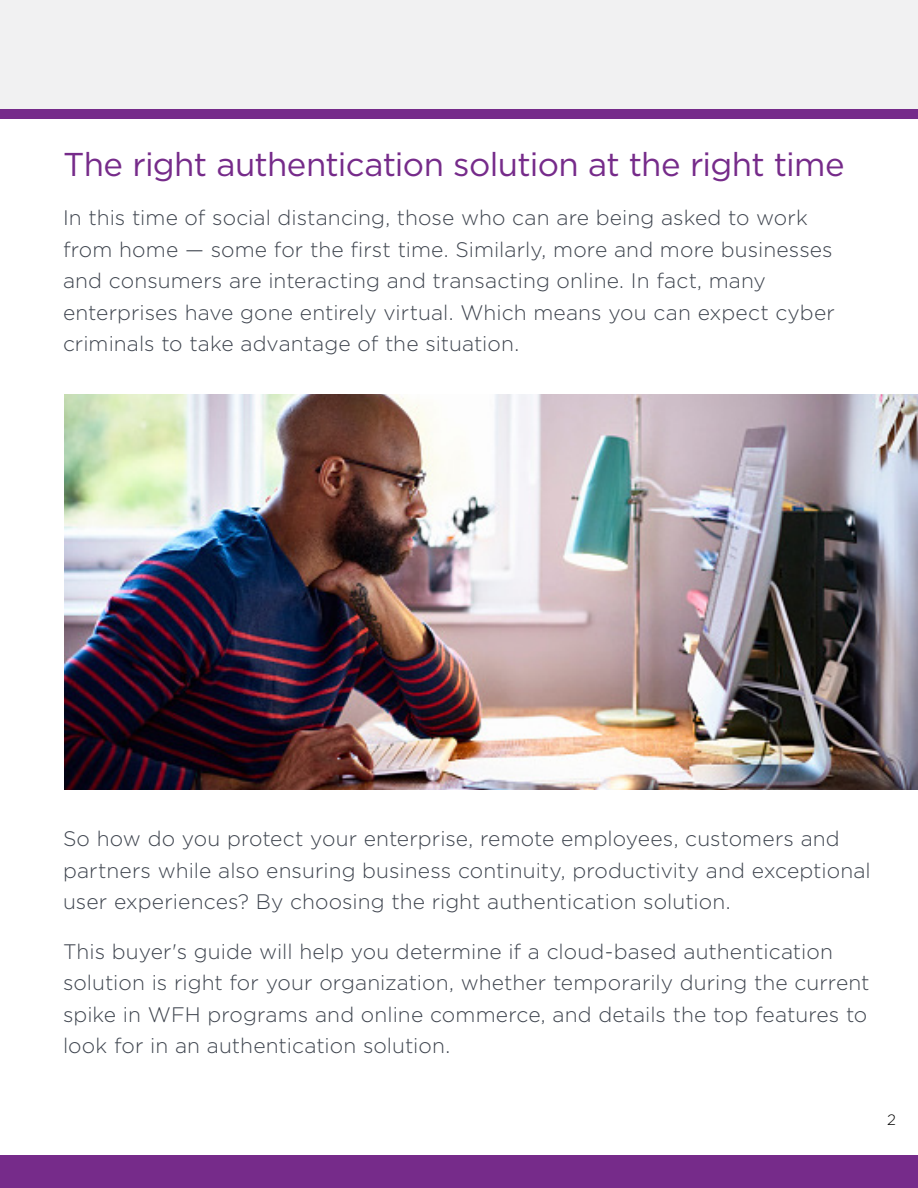
<style>
.page{position:relative;width:918px;height:1188px;background:#fff}
.page>*{position:absolute;margin:0;border:0;box-sizing:border-box;transform-origin:0 0}
.Headline{font:33px "Gotham";letter-spacing:-.02em;color:#762b8a}
.Intro_text{font:300 21px/31.5px "Gotham";letter-spacing:.005em;color:#3f454f}
.t1{font:300 15px "Gotham";color:#000}
</style>
<div class="page">
<div style="left:0;top:78px;width:918px;height:40px;background:#762b8a"></div>
<div style="left:0;top:0;width:918px;height:110px;background:#f1f1f2"></div>
<div style="left:0;top:1155px;width:918px;height:33px;background:#762b8a"></div>
<img style="left:65px;top:394px;width:853px;height:395px">
<p class="Headline" style="left:63px;top:143px;width:783px">The right authentication solution at the right time</p>
<p class="Intro_text" style="left:63px;top:201px;width:773px">In this time of social distancing, those who can are being asked to work from home — some for the first time. Similarly, more and more businesses and consumers are interacting and transacting online. In fact, many enterprises have gone entirely virtual. Which means you can expect cyber criminals to take advantage of the situation.</p>
<p class="Intro_text" style="left:63px;top:822px;width:809px">So how do you protect your enterprise, remote employees, customers and partners while also ensuring business continuity, productivity and exceptional user experiences? By choosing the right authentication solution.</p>
<p class="Intro_text" style="left:63px;top:935px;width:808px">This buyer's guide will help you determine if a cloud-based authentication solution is right for your organization, whether temporarily during the current spike in WFH programs and online commerce, and details the top features to look for in an authentication solution.</p>
<p class="t1" style="left:887px;top:1110px;width:10px">2</p>
</div>
